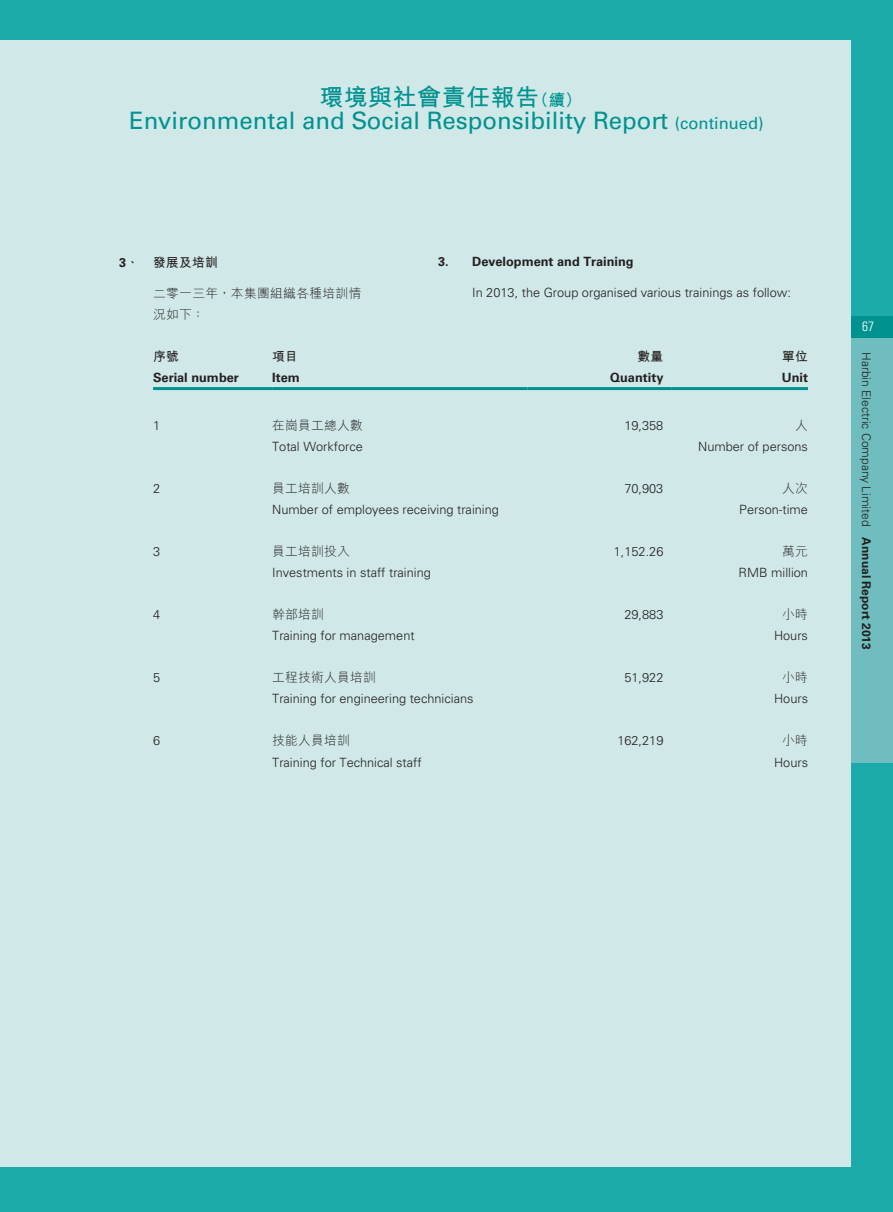
<style>
.page{position:relative;width:893px;height:1212px;background:#1caaaa}
.page>*{position:absolute;margin:0;border:0;box-sizing:border-box;transform-origin:0 0}
.t1{font:24px "Univers LT Std";color:#009290}
.t2{font:700 24px "M Hei HK";letter-spacing:.02em;color:#009290}
.t3{font:300 condensed 13.5px "Univers LT Std";color:#fff}
.t4{font:300 12.75px "Univers LT Std";color:#231f20}
.t5{font:300 12.75px/21px "M Hei HK";letter-spacing:.02em;color:#231f20}
.t6{font:700 12.75px "Univers LT Std";color:#231f20}
.t7{font:700 12.75px "M Hei HK";letter-spacing:.02em;color:#231f20}
.t8{font:300 12px "Univers LT Std";color:#231f20}
.s1{font-size:16.5px}
.s2{font-family:"Univers LT Std"}
.s3{font-weight:700}
</style>
<div class="page">
<div style="left:849px;top:316px;width:44px;height:447px;background:#6fbdbe"></div>
<div style="left:849px;top:316px;width:44px;height:21px;background:#009290"></div>
<div style="left:0;top:40px;width:850px;height:1126px;background:#d0e8e8"></div>
<hr style="left:153px;top:387px;width:119px;height:3px;background:#009290">
<hr style="left:272px;top:387px;width:255px;height:3px;background:#009290">
<hr style="left:527px;top:387px;width:145px;height:3px;background:#009290">
<hr style="left:672px;top:387px;width:136px;height:3px;background:#009290">
<h1 class="t2" style="left:319px;top:80px;width:264px">環境與社會責任報告<span class="s1">（續）</span></h1>
<h1 class="t1" style="left:129px;top:106px;width:636px">Environmental and Social Responsibility Report <span class="s1">(continued)</span></h1>
<p class="t7" style="left:119px;top:253px;width:100px"><span class="s2">3</span>、 發展及培訓</p>
<p class="t5" style="left:153px;top:283px;width:210px">二零一三年，本集團組織各種培訓情況如下：</p>
<p class="t7" style="left:153px;top:347px;width:27px">序號</p>
<p class="t7" style="left:272px;top:347px;width:27px">項目</p>
<p class="t7" style="left:638px;top:347px;width:27px">數量</p>
<p class="t7" style="left:782px;top:347px;width:27px">單位</p>
<p class="t6" style="left:153px;top:369px;width:87px">Serial number</p>
<p class="t6" style="left:272px;top:369px;width:29px">Item</p>
<p class="t6" style="left:610px;top:369px;width:55px">Quantity</p>
<p class="t6" style="left:782px;top:369px;width:28px">Unit</p>
<p class="t4" style="left:153px;top:418px;width:9px">1</p>
<p class="t5" style="left:272px;top:415px;width:92px">在崗員工總人數</p>
<p class="t4" style="left:624px;top:418px;width:40px">19,358</p>
<p class="t5" style="left:795px;top:415px;width:14px">人</p>
<p class="t4" style="left:272px;top:439px;width:92px">Total Workforce</p>
<p class="t4" style="left:698px;top:439px;width:111px">Number of persons</p>
<p class="t4" style="left:153px;top:481px;width:9px">2</p>
<p class="t5" style="left:272px;top:478px;width:79px">員工培訓人數</p>
<p class="t4" style="left:624px;top:481px;width:40px">70,903</p>
<p class="t5" style="left:782px;top:478px;width:27px">人次</p>
<p class="t4" style="left:272px;top:502px;width:228px">Number of employees receiving training</p>
<p class="t4" style="left:739px;top:502px;width:70px">Person-time</p>
<p class="t4" style="left:153px;top:544px;width:9px">3</p>
<p class="t5" style="left:272px;top:541px;width:79px">員工培訓投入</p>
<p class="t4" style="left:614px;top:544px;width:51px">1,152.26</p>
<p class="t5" style="left:782px;top:541px;width:27px">萬元</p>
<p class="t4" style="left:272px;top:565px;width:160px">Investments in staff training</p>
<p class="t4" style="left:739px;top:565px;width:71px">RMB million</p>
<p class="t4" style="left:153px;top:607px;width:9px">4</p>
<p class="t5" style="left:272px;top:604px;width:53px">幹部培訓</p>
<p class="t4" style="left:624px;top:607px;width:40px">29,883</p>
<p class="t5" style="left:782px;top:604px;width:27px">小時</p>
<p class="t4" style="left:272px;top:628px;width:144px">Training for management</p>
<p class="t4" style="left:774px;top:628px;width:36px">Hours</p>
<p class="t4" style="left:153px;top:670px;width:9px">5</p>
<p class="t5" style="left:272px;top:667px;width:105px">工程技術人員培訓</p>
<p class="t4" style="left:624px;top:670px;width:40px">51,922</p>
<p class="t5" style="left:782px;top:667px;width:27px">小時</p>
<p class="t4" style="left:272px;top:691px;width:203px">Training for engineering technicians</p>
<p class="t4" style="left:774px;top:691px;width:36px">Hours</p>
<p class="t4" style="left:153px;top:733px;width:9px">6</p>
<p class="t5" style="left:272px;top:730px;width:79px">技能人員培訓</p>
<p class="t4" style="left:617px;top:733px;width:48px">162,219</p>
<p class="t5" style="left:782px;top:730px;width:27px">小時</p>
<p class="t4" style="left:272px;top:754px;width:151px">Training for Technical staff</p>
<p class="t4" style="left:774px;top:754px;width:36px">Hours</p>
<p class="t6" style="left:438px;top:254px;width:197px">3. Development and Training</p>
<p class="t4" style="left:472px;top:285px;width:320px">In 2013, the Group organised various trainings as follow:</p>
<p class="t3" style="left:862px;top:318px;width:13px">67</p>
<p class="t8" style="left:873px;top:352px;width:299px;rotate:90deg">Harbin Electric Company Limited <span class="s3">Annual Report 2013</span></p>
</div>
